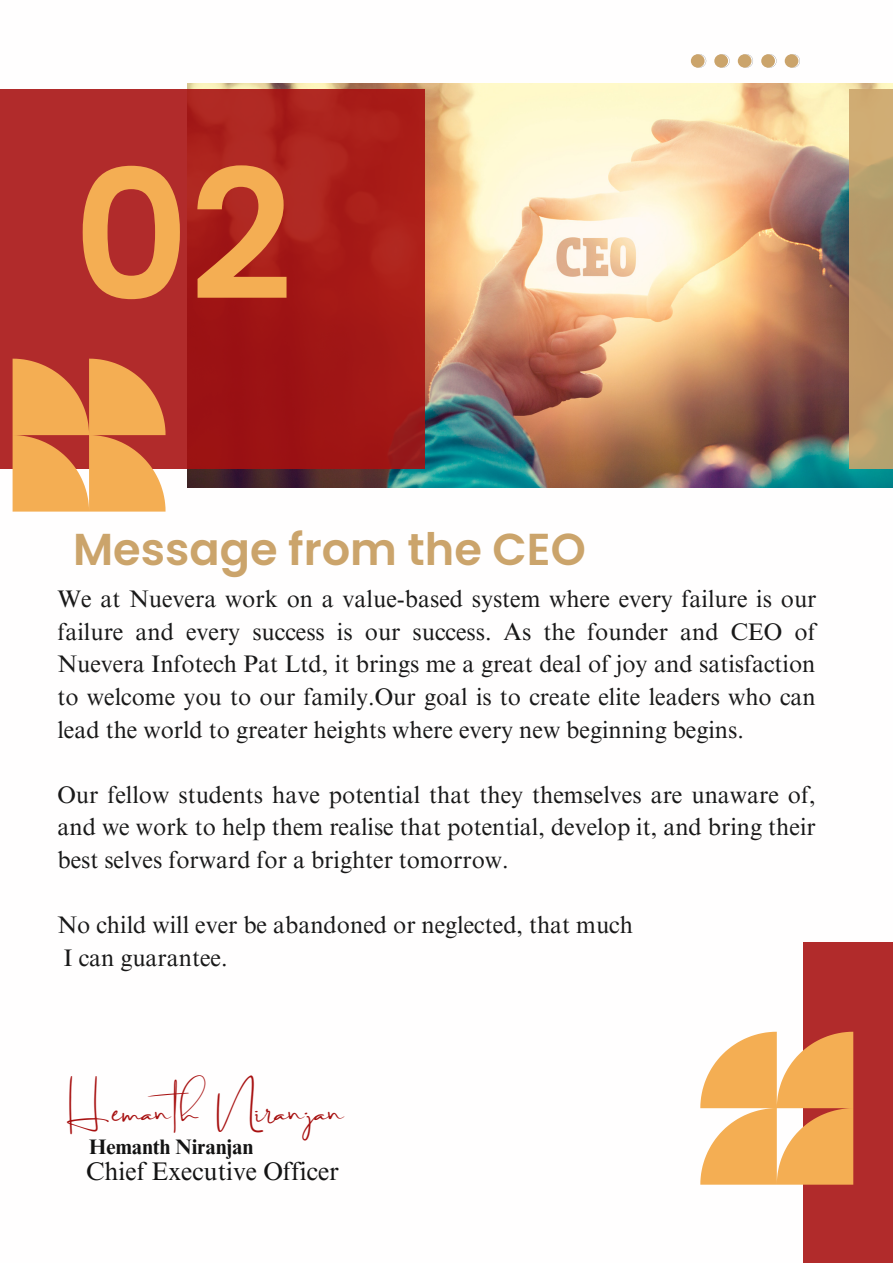
<style>
.page{position:relative;width:893px;height:1264px;background:#fff}
.page>*{position:absolute;margin:0;border:0;box-sizing:border-box;transform-origin:0 0}
.t1{font:600 180px "Poppins";color:#f4ae53}
.t2{font:600 44.7px "Poppins";color:#cba46b}
.t3{font:40.5px "Brilliant Signature 1";color:#a71010}
.t4{font:25.5px "Times NRMT Pro";color:#131313}
.t5{font:24px/32.5px "Times NRMT Pro";color:#191919;text-align:justify}
.t6{font:700 21px "Times NRMT Pro";color:#131313}
</style>
<div class="page">
<img style="left:188px;top:83px;width:704px;height:405px">
<svg style="left:0;top:89px;width:425px;height:379px;background:#a9211f"></svg>
<div style="left:803px;top:942px;width:89px;height:320px;background:#b12b2b"></div>
<svg style="left:849px;top:89px;width:43px;height:379px;background:#be9e6b"></svg>
<svg style="left:700px;top:1031px;width:153px;height:153px"></svg>
<svg style="left:13px;top:358px;width:152px;height:153px;background:#e6944d"></svg>
<svg style="left:690px;top:54px;width:109px;height:14px"></svg>
<p class="t1" style="left:73px;top:110px;width:221px">02</p>
<p class="t2" style="left:73px;top:518px;width:514px">Message from the CEO</p>
<p class="t5" style="left:57px;top:585px;width:760px">We at Nuevera work on a value-based system where every failure is our failure and every success is our success. As the founder and CEO of Nuevera Infotech Pat Ltd, it brings me a great deal of joy and satisfaction to welcome you to our family.Our goal is to create elite leaders who can lead the world to greater heights where every new beginning begins.</p>
<p class="t5" style="left:57px;top:781px;width:759px">Our fellow students have potential that they themselves are unaware of, and we work to help them realise that potential, develop it, and bring their best selves forward for a brighter tomorrow.</p>
<p class="t5" style="left:57px;top:911px;width:577px">No child will ever be abandoned or neglected, that much</p>
<p class="t5" style="left:63px;top:944px;width:166px">I can guarantee.</p>
<p class="t3" style="left:66px;top:1090px;width:280px">Hemanth Niranjan</p>
<p class="t6" style="left:89px;top:1138px;width:165px">Hemanth Niranjan</p>
<p class="t4" style="left:86px;top:1161px;width:254px">Chief Executive Officer</p>
</div>
